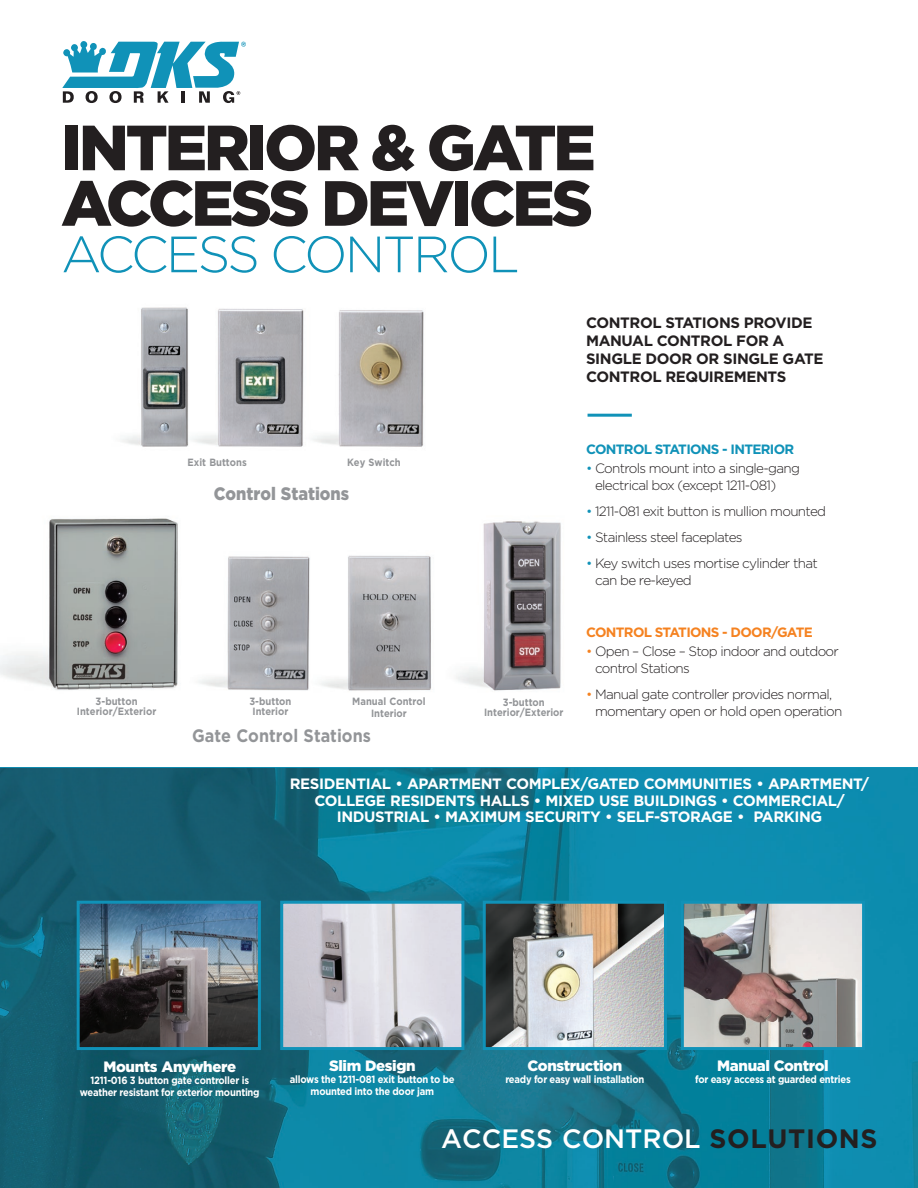
<style>
.page{position:relative;width:918px;height:1188px;background:#fff}
.page>*{position:absolute;margin:0;border:0;box-sizing:border-box;transform-origin:0 0}
.t1{font:900 63.75px/55.5px "Gotham";letter-spacing:-.05em;color:#231f20}
.t2{font:300 51px "Gotham";letter-spacing:-.05em;color:#1092b8}
.t3{font:500 26.55px "Gotham";color:#fff}
.t4{font:700 18px "Gotham";color:#939598;scale:.9 1}
.t5{font:900 18px "Gotham";color:#939598;scale:.9 1}
.t6{font:700 15px/16.5px "Gotham";letter-spacing:-.025em;color:#fff;text-align:center}
.t7{font:700 15px/18px "Gotham";letter-spacing:-.025em;color:#231f20}
.t8{font:900 15px "Gotham";letter-spacing:-.025em;color:#fff}
.t9{font:300 13.5px/16.5px "Gotham";letter-spacing:-.05em;color:#231f20}
.t10{font:700 13.5px "Gotham";letter-spacing:-.05em;color:#f58220}
.t11{font:700 13.5px "Gotham";letter-spacing:-.05em;color:#1092b8}
.t12{font:700 10.5px/12px "Gotham";letter-spacing:-.025em;color:#fff;text-align:center;scale:.9 1}
.t13{font:700 10.5px/10.5px "Gotham";color:#939598;text-align:center;scale:.9 1}
.s1{color:#1092b8}
.s2{color:#f58220}
.s3{font-weight:700;color:#231f20}
</style>
<div class="page">
<img style="left:0;top:307px;width:575px;height:461px">
<img style="left:0;top:768px;width:918px;height:157px">
<img style="left:0;top:925px;width:101px;height:263px">
<img style="left:255px;top:925px;width:459px;height:263px">
<img style="left:817px;top:925px;width:101px;height:263px">
<img style="left:101px;top:1050px;width:154px;height:138px">
<img style="left:714px;top:1050px;width:103px;height:138px">
<svg style="left:62px;top:41px;width:184px;height:62px"></svg>
<img style="left:81px;top:905px;width:176px;height:141px">
<div style="left:77px;top:901px;width:184px;height:149px;border:3px solid #1092b8"></div>
<img style="left:284px;top:905px;width:176px;height:141px">
<div style="left:280px;top:901px;width:184px;height:149px;border:3px solid #1092b8"></div>
<img style="left:487px;top:905px;width:176px;height:141px">
<div style="left:483px;top:901px;width:184px;height:149px;border:3px solid #1092b8"></div>
<img style="left:685px;top:905px;width:176px;height:141px">
<div style="left:681px;top:901px;width:184px;height:149px;border:3px solid #1092b8"></div>
<hr style="left:588px;top:414px;width:44px;height:3px;background:#1092b8">
<h1 class="t1" style="left:61px;top:118px;width:536px">INTERIOR &amp; GATE<br>ACCESS DEVICES</h1>
<h2 class="t2" style="left:61px;top:226px;width:460px">ACCESS CONTROL</h2>
<p class="t7" style="left:586px;top:313px;width:239px">CONTROL STATIONS PROVIDE<br>MANUAL CONTROL FOR A<br>SINGLE DOOR OR SINGLE GATE<br>CONTROL REQUIREMENTS</p>
<p class="t13" style="left:188px;top:457px;width:67px">Exit Buttons</p>
<p class="t13" style="left:347px;top:457px;width:61px">Key Switch</p>
<h3 class="t5" style="left:214px;top:483px;width:152px">Control Stations</h3>
<p class="t13" style="left:77px;top:696px;width:90px">3-button<br>Interior/Exterior</p>
<p class="t13" style="left:352px;top:695px;width:83px;line-height:12px">Manual Control<br>Interior</p>
<p class="t13" style="left:484px;top:696px;width:90px">3-button<br>Interior/Exterior</p>
<p class="t13" style="left:249px;top:696px;width:48px;text-align:left">3-button<br>Interior</p>
<h3 class="t4" style="left:192px;top:725px;width:200px">Gate Control Stations</h3>
<p class="t11" style="left:586px;top:441px;width:210px">CONTROL STATIONS - INTERIOR</p>
<p class="t9" style="left:595px;top:460px;width:207px;text-indent:-9px"><span class="s1">•</span> Controls mount into a single-gang electrical box (except 1211-081)</p>
<p class="t9" style="left:586px;top:503px;width:242px"><span class="s1">•</span> 1211-081 exit button is mullion mounted</p>
<p class="t9" style="left:586px;top:529px;width:158px"><span class="s1">•</span> Stainless steel faceplates</p>
<p class="t9" style="left:595px;top:555px;width:224px;text-indent:-9px"><span class="s1">•</span> Key switch uses mortise cylinder that can be re-keyed</p>
<p class="t10" style="left:586px;top:625px;width:228px">CONTROL STATIONS - DOOR/GATE</p>
<p class="t9" style="left:595px;top:643px;width:245px;text-indent:-9px"><span class="s2">•</span> Open – Close – Stop indoor and outdoor control Stations</p>
<p class="t9" style="left:595px;top:686px;width:249px;text-indent:-9px"><span class="s2">•</span> Manual gate controller provides normal, momentary open or hold open operation</p>
<p class="t6" style="left:290px;top:775px;width:581px">RESIDENTIAL • APARTMENT COMPLEX/GATED COMMUNITIES • APARTMENT/<br>COLLEGE RESIDENTS HALLS • MIXED USE BUILDINGS • COMMERCIAL/<br>INDUSTRIAL • MAXIMUM SECURITY • SELF-STORAGE • PARKING</p>
<p class="t8" style="left:103px;top:1058px;width:134px">Mounts Anywhere</p>
<p class="t12" style="left:80px;top:1074px;width:201px">1211-016 3 button gate controller is weather resistant for exterior mounting</p>
<p class="t8" style="left:329px;top:1057px;width:88px">Slim Design</p>
<p class="t12" style="left:290px;top:1073px;width:185px">allows the 1211-081 exit button to be mounted into the door jam</p>
<p class="t8" style="left:527px;top:1057px;width:96px">Construction</p>
<p class="t12" style="left:505px;top:1073px;width:156px">ready for easy wall installation</p>
<p class="t8" style="left:717px;top:1057px;width:113px">Manual Control</p>
<p class="t12" style="left:695px;top:1073px;width:175px">for easy access at guarded entries</p>
<h3 class="t3" style="left:441px;top:1123px;width:438px">ACCESS CONTROL <span class="s3">SOLUTIONS</span></h3>
</div>
